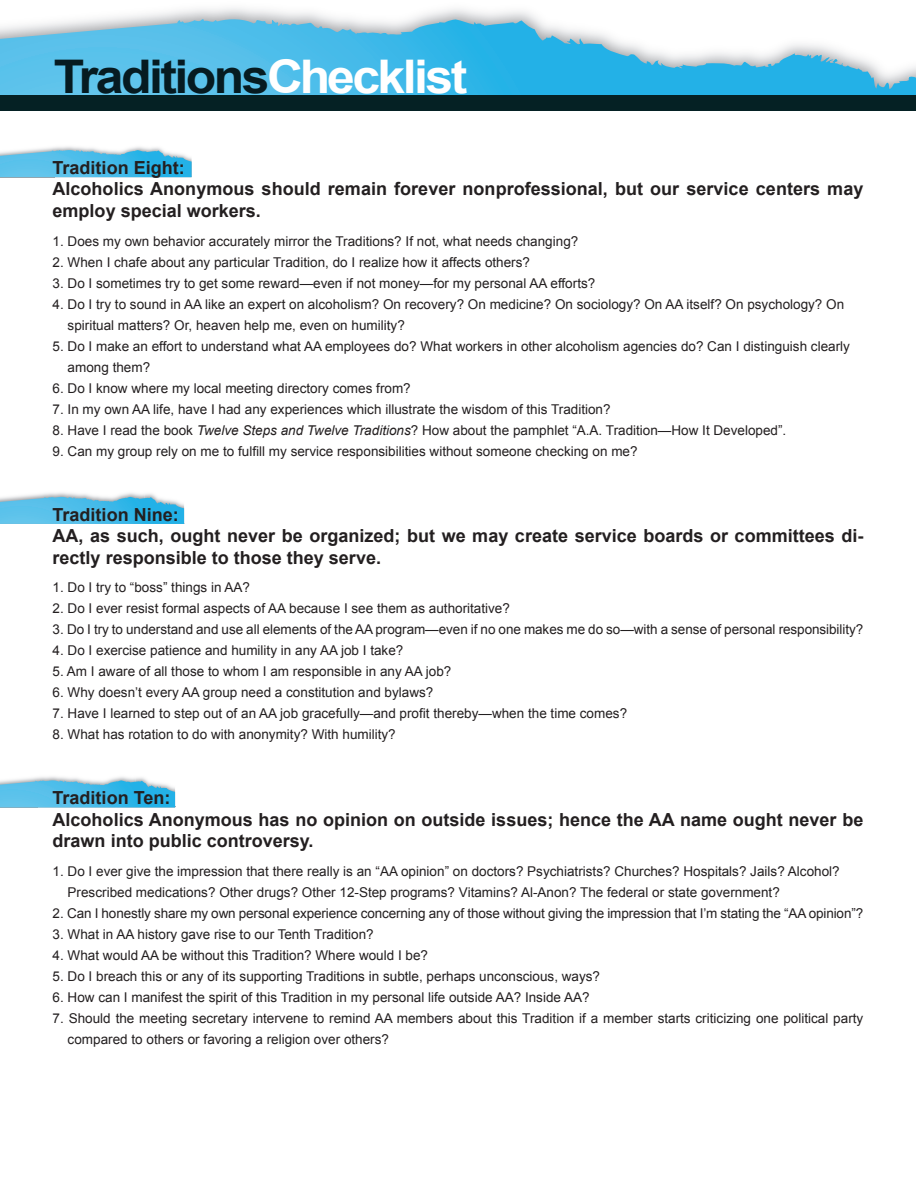
<style>
.page{position:relative;width:916px;height:1186px;background:#fff}
.page>*{position:absolute;margin:0;border:0;box-sizing:border-box;transform-origin:0 0}
.t1{font:700 46.35px "Arial";letter-spacing:-.05em;color:#061b21;scale:1.08 1}
.t2{font:700 18px/21.6px "Arial";color:#231f20}
.t3{font:13.5px/21px "Arial";color:#231f20}
.s1{color:#fff}
.s2{font-style:italic}
</style>
<div class="page">
<svg style="left:0;top:150px;width:191px;height:27px"></svg>
<svg style="left:0;top:496px;width:184px;height:28px"></svg>
<svg style="left:0;top:779px;width:175px;height:28px"></svg>
<img style="left:89px;top:8px;width:450px;height:12px">
<svg style="left:0;top:20px;width:915px;height:76px"></svg>
<div style="left:0;top:96px;width:915px;height:15px;background:#052124"></div>
<p class="t1" style="left:54px;top:46px;width:384px">Traditions<span class="s1">Checklist</span></p>
<p class="t2" style="left:53px;top:157px;width:134px">Tradition Eight:</p>
<p class="t2" style="left:53px;top:179px;width:811px">Alcoholics Anonymous should remain forever nonprofessional, but our service centers may employ special workers.</p>
<p class="t3" style="left:53px;top:230px;width:527px">1. Does my own behavior accurately mirror the Traditions? If not, what needs changing?</p>
<p class="t3" style="left:53px;top:251px;width:479px">2. When I chafe about any particular Tradition, do I realize how it affects others?</p>
<p class="t3" style="left:53px;top:272px;width:544px">3. Do I sometimes try to get some reward—even if not money—for my personal AA efforts?</p>
<p class="t3" style="left:53px;top:293px;width:792px">4. Do I try to sound in AA like an expert on alcoholism? On recovery? On medicine? On sociology? On AA itself? On psychology? On</p>
<p class="t3" style="left:68px;top:314px;width:338px">spiritual matters? Or, heaven help me, even on humility?</p>
<p class="t3" style="left:53px;top:335px;width:798px">5. Do I make an effort to understand what AA employees do? What workers in other alcoholism agencies do? Can I distinguish clearly</p>
<p class="t3" style="left:68px;top:356px;width:84px">among them?</p>
<p class="t3" style="left:53px;top:377px;width:359px">6. Do I know where my local meeting directory comes from?</p>
<p class="t3" style="left:53px;top:398px;width:559px">7. In my own AA life, have I had any experiences which illustrate the wisdom of this Tradition?</p>
<p class="t3" style="left:53px;top:419px;width:735px">8. Have I read the book <span class="s2">Twelve Steps and Twelve Traditions</span>? How about the pamphlet “A.A. Tradition—How It Developed”.</p>
<p class="t3" style="left:53px;top:440px;width:586px">9. Can my group rely on me to fulfill my service responsibilities without someone checking on me?</p>
<p class="t2" style="left:53px;top:504px;width:128px">Tradition Nine:</p>
<p class="t2" style="left:53px;top:525px;width:811px">AA, as such, ought never be organized; but we may create service boards or committees di&shy;rectly responsible to those they serve.</p>
<p class="t3" style="left:53px;top:577px;width:199px">1. Do I try to “boss” things in AA?</p>
<p class="t3" style="left:53px;top:598px;width:458px">2. Do I ever resist formal aspects of AA because I see them as authoritative?</p>
<p class="t3" style="left:53px;top:619px;width:811px">3. Do I try to understand and use all elements of the AA program—even if no one makes me do so—with a sense of personal responsibility?</p>
<p class="t3" style="left:53px;top:640px;width:352px">4. Do I exercise patience and humility in any AA job I take?</p>
<p class="t3" style="left:53px;top:661px;width:400px">5. Am I aware of all those to whom I am responsible in any AA job?</p>
<p class="t3" style="left:53px;top:682px;width:382px">6. Why doesn’t every AA group need a constitution and bylaws?</p>
<p class="t3" style="left:53px;top:703px;width:576px">7. Have I learned to step out of an AA job gracefully—and profit thereby—when the time comes?</p>
<p class="t3" style="left:53px;top:724px;width:344px">8. What has rotation to do with anonymity? With humility?</p>
<p class="t2" style="left:53px;top:787px;width:119px">Tradition Ten:</p>
<p class="t2" style="left:53px;top:809px;width:811px">Alcoholics Anonymous has no opinion on outside issues; hence the AA name ought never be drawn into public controversy.</p>
<p class="t3" style="left:53px;top:860px;width:788px">1. Do I ever give the impression that there really is an “AA opinion” on doctors? Psychiatrists? Churches? Hospitals? Jails? Alcohol?</p>
<p class="t3" style="left:68px;top:881px;width:713px">Prescribed medications? Other drugs? Other 12-Step programs? Vitamins? Al-Anon? The federal or state government?</p>
<p class="t3" style="left:53px;top:902px;width:811px">2. Can I honestly share my own personal experience concerning any of those without giving the impression that I’m stating the “AA opinion”?</p>
<p class="t3" style="left:53px;top:923px;width:322px">3. What in AA history gave rise to our Tenth Tradition?</p>
<p class="t3" style="left:53px;top:944px;width:377px">4. What would AA be without this Tradition? Where would I be?</p>
<p class="t3" style="left:53px;top:965px;width:549px">5. Do I breach this or any of its supporting Traditions in subtle, perhaps unconscious, ways?</p>
<p class="t3" style="left:53px;top:986px;width:538px">6. How can I manifest the spirit of this Tradition in my personal life outside AA? Inside AA?</p>
<p class="t3" style="left:68px;top:1007px;width:796px;text-indent:-15px">7. Should the meeting secretary intervene to remind AA members about this Tradition if a member starts criticizing one political party compared to others or favoring a religion over others?</p>
</div>
